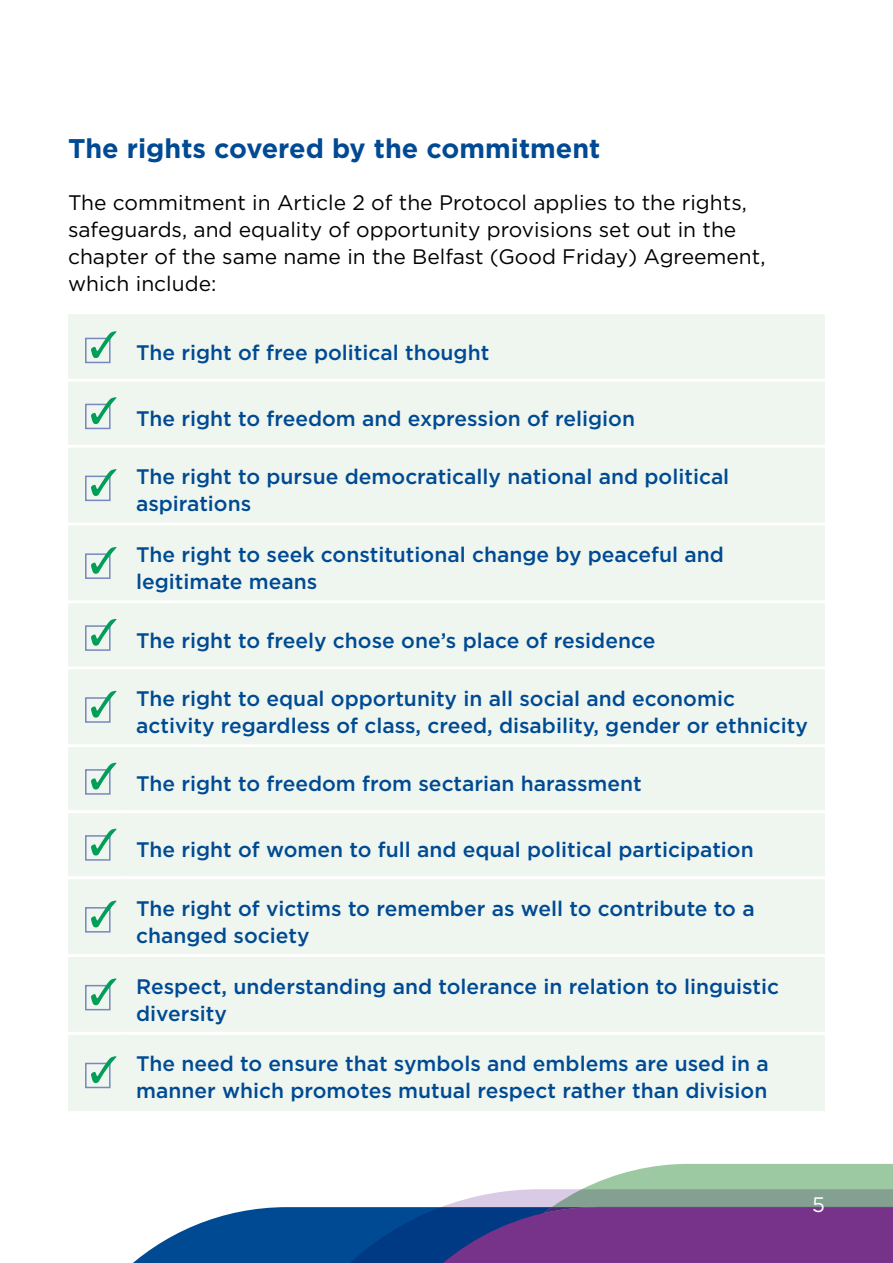
<style>
.page{position:relative;width:893px;height:1263px;background:#fff}
.page>*{position:absolute;margin:0;border:0;box-sizing:border-box;transform-origin:0 0}
.t1{font:700 27px "Gotham";color:#004a93}
.Bold_Blue{font:500 21px/27px "Gotham";color:#004a93}
.Body_Black{font:21px/27px "Gotham";color:#000}
.t2{font:21px "Gotham";color:#fff}
</style>
<div class="page">
<svg style="left:133px;top:1207px;width:157px;height:56px;fill:#004a93"></svg>
<svg style="left:290px;top:1164px;width:603px;height:99px"></svg>
<div style="left:68px;top:314px;width:757px;height:797px;background:#eff6ef"></div>
<hr style="left:68px;top:379px;width:60px;height:3px;background:#fff">
<hr style="left:128px;top:379px;width:697px;height:3px;background:#fff">
<hr style="left:68px;top:445px;width:60px;height:3px;background:#fff">
<hr style="left:128px;top:445px;width:697px;height:3px;background:#fff">
<hr style="left:68px;top:522px;width:60px;height:3px;background:#fff">
<hr style="left:128px;top:522px;width:697px;height:3px;background:#fff">
<hr style="left:68px;top:600px;width:60px;height:3px;background:#fff">
<hr style="left:128px;top:600px;width:697px;height:3px;background:#fff">
<hr style="left:68px;top:666px;width:60px;height:3px;background:#fff">
<hr style="left:128px;top:666px;width:697px;height:3px;background:#fff">
<hr style="left:68px;top:744px;width:60px;height:3px;background:#fff">
<hr style="left:128px;top:744px;width:697px;height:3px;background:#fff">
<hr style="left:68px;top:810px;width:60px;height:3px;background:#fff">
<hr style="left:128px;top:810px;width:697px;height:3px;background:#fff">
<hr style="left:68px;top:876px;width:60px;height:3px;background:#fff">
<hr style="left:128px;top:876px;width:697px;height:3px;background:#fff">
<hr style="left:68px;top:954px;width:60px;height:3px;background:#fff">
<hr style="left:128px;top:954px;width:697px;height:3px;background:#fff">
<hr style="left:68px;top:1032px;width:60px;height:3px;background:#fff">
<hr style="left:128px;top:1032px;width:697px;height:3px;background:#fff">
<div style="left:85px;top:338px;width:26px;height:25px;border:2px solid #7788bd"></div>
<svg style="left:91px;top:331px;width:26px;height:27px"></svg>
<div style="left:85px;top:404px;width:26px;height:25px;border:2px solid #7788bd"></div>
<svg style="left:91px;top:397px;width:26px;height:27px"></svg>
<div style="left:85px;top:476px;width:26px;height:25px;border:2px solid #7788bd"></div>
<svg style="left:91px;top:469px;width:26px;height:27px"></svg>
<div style="left:85px;top:553px;width:26px;height:26px;border:2px solid #7788bd"></div>
<svg style="left:91px;top:547px;width:26px;height:27px"></svg>
<div style="left:85px;top:625px;width:26px;height:26px;border:2px solid #7788bd"></div>
<svg style="left:91px;top:619px;width:26px;height:27px"></svg>
<div style="left:85px;top:697px;width:26px;height:26px;border:2px solid #7788bd"></div>
<svg style="left:91px;top:691px;width:26px;height:27px"></svg>
<div style="left:85px;top:769px;width:26px;height:26px;border:2px solid #7788bd"></div>
<svg style="left:91px;top:763px;width:26px;height:26px"></svg>
<div style="left:85px;top:835px;width:26px;height:26px;border:2px solid #7788bd"></div>
<svg style="left:91px;top:829px;width:26px;height:26px"></svg>
<div style="left:85px;top:907px;width:26px;height:25px;border:2px solid #7788bd"></div>
<svg style="left:91px;top:900px;width:26px;height:27px"></svg>
<div style="left:85px;top:985px;width:26px;height:25px;border:2px solid #7788bd"></div>
<svg style="left:91px;top:978px;width:26px;height:27px"></svg>
<div style="left:85px;top:1063px;width:26px;height:25px;border:2px solid #7788bd"></div>
<svg style="left:91px;top:1056px;width:26px;height:27px"></svg>
<h3 class="t1" style="left:68px;top:130px;width:534px">The rights covered by the commitment</h3>
<p class="Body_Black" style="left:68px;top:189px;width:699px">The commitment in Article 2 of the Protocol applies to the rights, safeguards, and equality of opportunity provisions set out in the chapter of the same name in the Belfast (Good Friday) Agreement, which include:</p>
<p class="Bold_Blue" style="left:136px;top:339px;width:355px">The right of free political thought</p>
<p class="Bold_Blue" style="left:136px;top:405px;width:500px">The right to freedom and expression of religion</p>
<p class="Bold_Blue" style="left:136px;top:463px;width:595px">The right to pursue democratically national and political aspirations</p>
<p class="Bold_Blue" style="left:136px;top:541px;width:589px">The right to seek constitutional change by peaceful and legitimate means</p>
<p class="Bold_Blue" style="left:136px;top:626px;width:521px">The right to freely chose one’s place of residence</p>
<p class="Bold_Blue" style="left:136px;top:685px;width:673px">The right to equal opportunity in all social and economic activity regardless of class, creed, disability, gender or ethnicity</p>
<p class="Bold_Blue" style="left:136px;top:770px;width:507px">The right to freedom from sectarian harassment</p>
<p class="Bold_Blue" style="left:136px;top:836px;width:619px">The right of women to full and equal political participation</p>
<p class="Bold_Blue" style="left:136px;top:894px;width:620px">The right of victims to remember as well to contribute to a changed society</p>
<p class="Bold_Blue" style="left:136px;top:972px;width:644px">Respect, understanding and tolerance in relation to linguistic diversity</p>
<p class="Bold_Blue" style="left:136px;top:1050px;width:634px">The need to ensure that symbols and emblems are used in a manner which promotes mutual respect rather than division</p>
<p class="t2" style="left:812px;top:1191px;width:14px">5</p>
</div>
